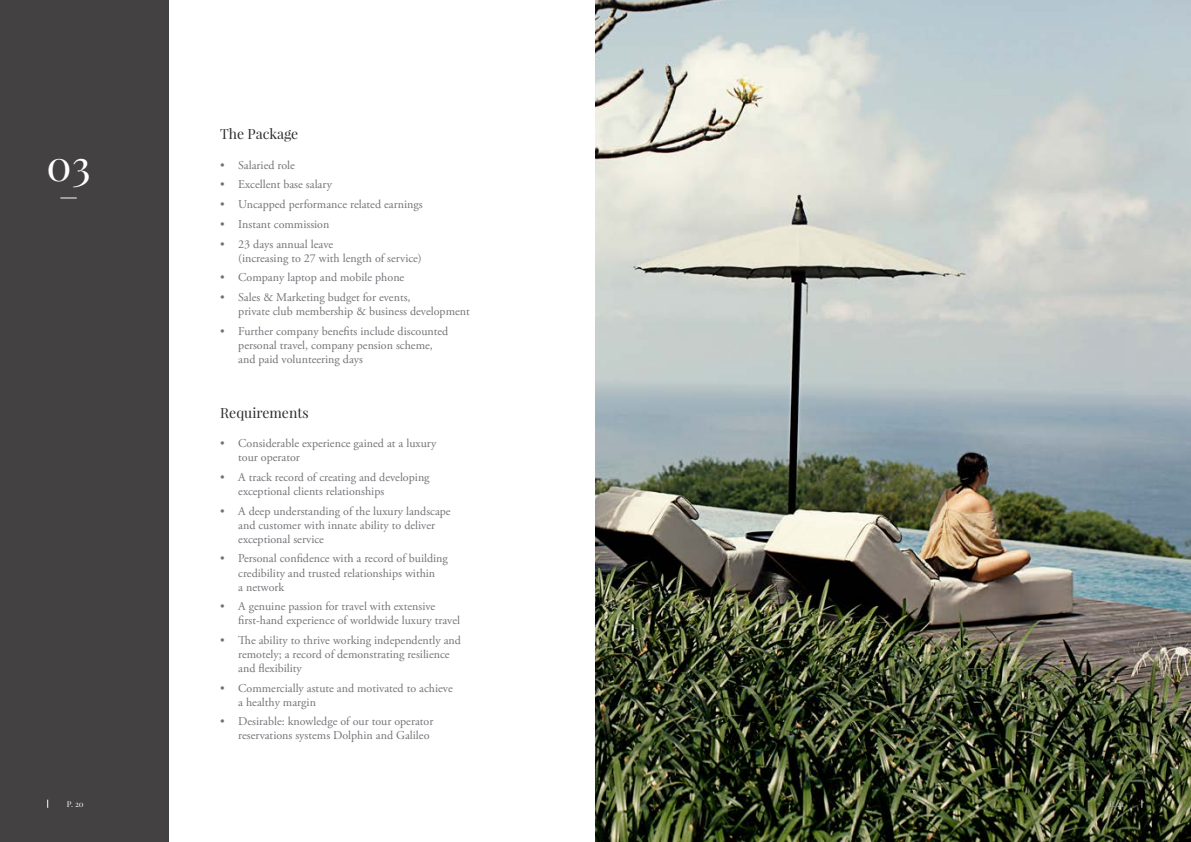
<style>
.page{position:relative;width:1191px;height:842px;background:#fff}
.page>*{position:absolute;margin:0;border:0;box-sizing:border-box;transform-origin:0 0}
.t1{font:42px "Playfair Display";color:#fff}
.t2{font:14px "Playfair Display";color:#2d2b2b}
.t3{font:12px/14px "Adobe Garamond Pro";color:#737277}
.t4{font:8px "Playfair Display";color:#fff}
.t5{font:8px "Playfair Display";color:#babac0}
</style>
<div class="page">
<div style="left:0;top:0;width:169px;height:842px;background:#434141"></div>
<img style="left:595px;top:0;width:596px;height:842px">
<svg style="left:60px;top:198px;width:17px;height:1px"></svg>
<h1 class="t1" style="left:46px;top:139px;width:46px">03</h1>
<p class="t2" style="left:220px;top:125px;width:80px">The Package</p>
<p class="t3" style="left:220px;top:158px;width:76px">• Salaried role</p>
<p class="t3" style="left:220px;top:178px;width:113px">• Excellent base salary</p>
<p class="t3" style="left:220px;top:198px;width:204px">• Uncapped performance related earnings</p>
<p class="t3" style="left:220px;top:217px;width:111px">• Instant commission</p>
<p class="t3" style="left:238px;top:237px;width:185px;text-indent:-18px">• 23 days annual leave<br>(increasing to 27 with length of service)</p>
<p class="t3" style="left:220px;top:271px;width:186px">• Company laptop and mobile phone</p>
<p class="t3" style="left:238px;top:290px;width:233px;text-indent:-18px">• Sales &amp; Marketing budget for events,<br>private club membership &amp; business development</p>
<p class="t3" style="left:238px;top:324px;width:212px;text-indent:-18px">• Further company benefits include discounted personal travel, company pension scheme, and paid volunteering days</p>
<p class="t2" style="left:220px;top:404px;width:90px">Requirements</p>
<p class="t3" style="left:238px;top:437px;width:200px;text-indent:-18px">• Considerable experience gained at a luxury tour operator</p>
<p class="t3" style="left:238px;top:471px;width:193px;text-indent:-18px">• A track record of creating and developing exceptional clients relationships</p>
<p class="t3" style="left:238px;top:504px;width:214px;text-indent:-18px">• A deep understanding of the luxury landscape and customer with innate ability to deliver exceptional service</p>
<p class="t3" style="left:238px;top:552px;width:211px;text-indent:-18px">• Personal confidence with a record of building credibility and trusted relationships within<br>a network</p>
<p class="t3" style="left:238px;top:600px;width:223px;text-indent:-18px">• A genuine passion for travel with extensive first-hand experience of worldwide luxury travel</p>
<p class="t3" style="left:238px;top:633px;width:224px;text-indent:-18px">• The ability to thrive working independently and remotely; a record of demonstrating resilience and flexibility</p>
<p class="t3" style="left:238px;top:681px;width:216px;text-indent:-18px">• Commercially astute and motivated to achieve a healthy margin</p>
<p class="t3" style="left:238px;top:715px;width:197px;text-indent:-18px">• Desirable: knowledge of our tour operator reservations systems Dolphin and Galileo</p>
<p class="t4" style="left:67px;top:799px;width:18px">P. 20</p>
<p class="t5" style="left:1109px;top:799px;width:16px">P. 21</p>
</div>
